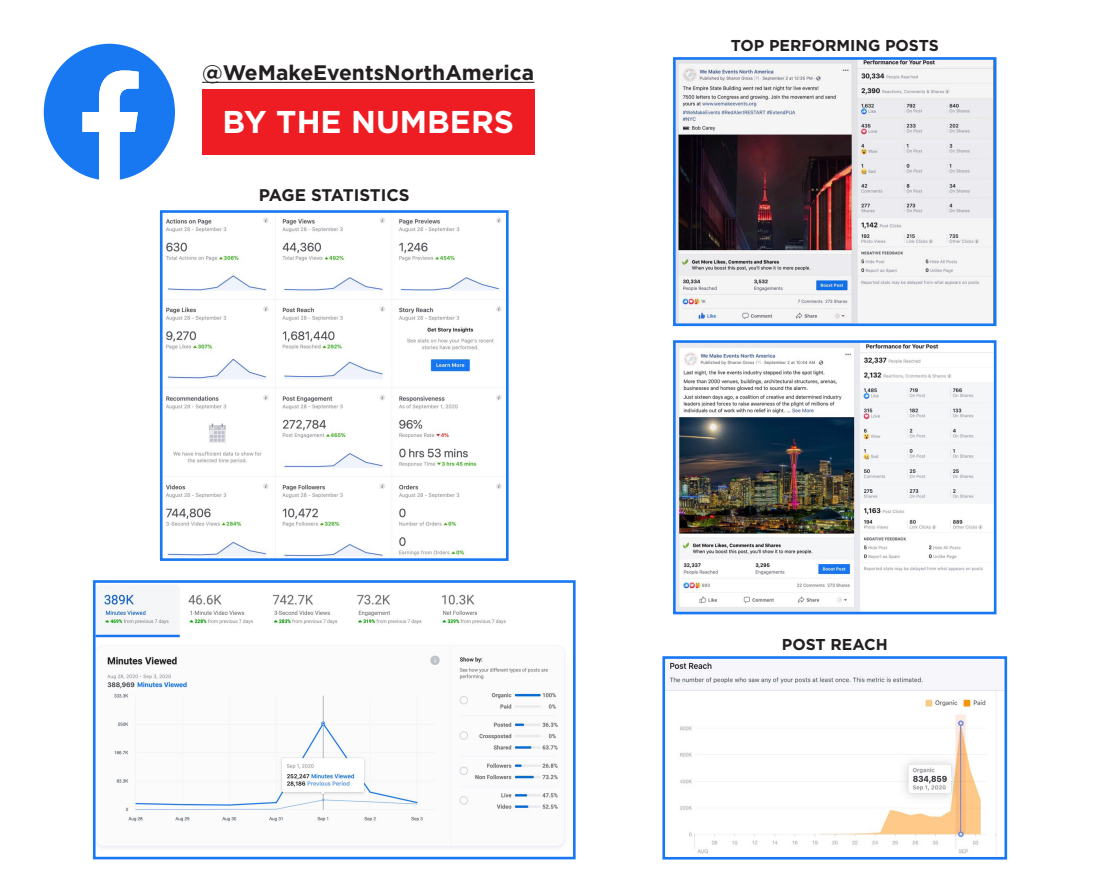
<style>
.page{position:relative;width:1120px;height:896px;background:#fff}
.page>*{position:absolute;margin:0;border:0;box-sizing:border-box;transform-origin:0 0}
.t1{font:700 31.5px "Gotham";color:#fff}
.t2{font:700 21px "Gotham";color:#231f20}
.t3{font:700 16.89px "Gotham";letter-spacing:-.01em;color:#231f20}
.t4{font:700 15.75px "Gotham";color:#231f20}
</style>
<div class="page">
<div style="left:202px;top:89px;width:332px;height:66px;background:#ee1d23"></div>
<hr style="left:202px;top:82px;width:332px;height:1px;background:#231f20">
<svg style="left:159px;top:210px;width:350px;height:351px"></svg>
<svg style="left:92px;top:580px;width:484px;height:280px"></svg>
<svg style="left:673px;top:57px;width:324px;height:270px"></svg>
<img style="left:673px;top:340px;width:324px;height:275px">
<svg style="left:662px;top:656px;width:346px;height:204px"></svg>
<svg style="left:44px;top:44px;width:131px;height:136px"></svg>
<p class="t2" style="left:202px;top:59px;width:334px">@WeMakeEventsNorthAmerica</p>
<p class="t1" style="left:222px;top:101px;width:293px">BY THE NUMBERS</p>
<p class="t3" style="left:259px;top:183px;width:152px">PAGE STATISTICS</p>
<p class="t4" style="left:731px;top:35px;width:210px">TOP PERFORMING POSTS</p>
<p class="t4" style="left:782px;top:634px;width:107px">POST REACH</p>
</div>
